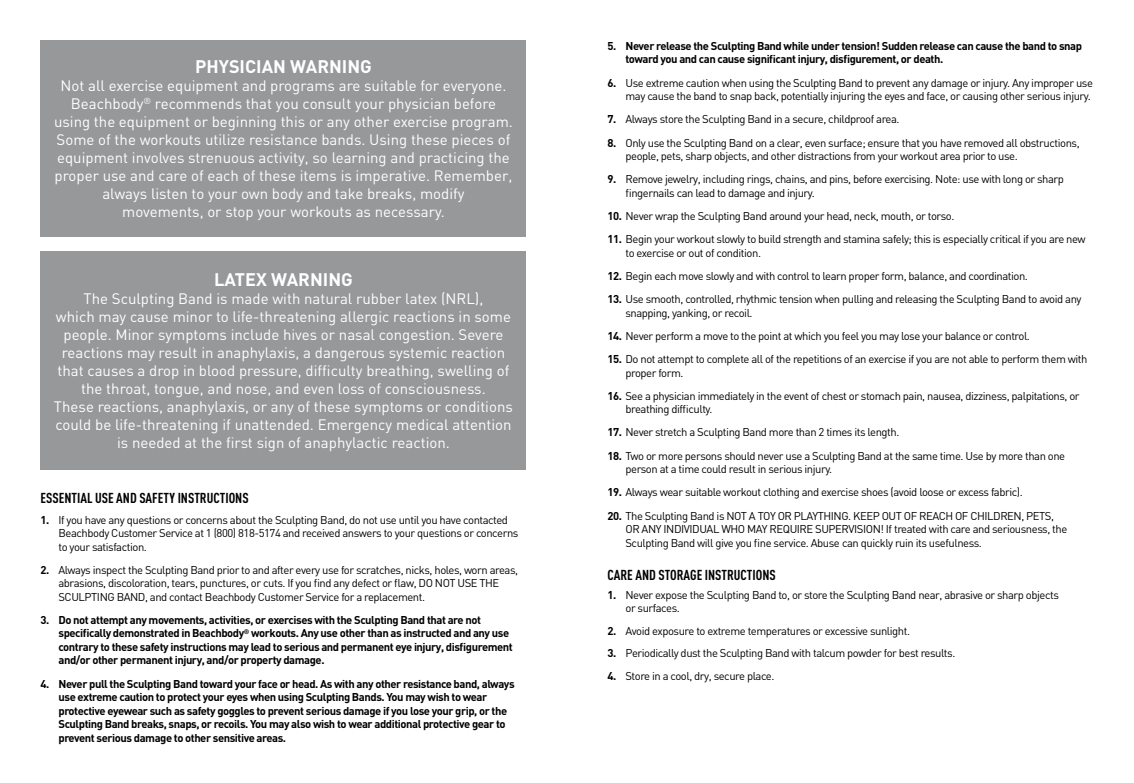
<style>
.page{position:relative;width:1134px;height:783px;background:#fff}
.page>*{position:absolute;margin:0;border:0;box-sizing:border-box;transform-origin:0 0}
.t1{font:700 18px "DIN";color:#fff}
.t2{font:15px/18px "DIN";color:#fff;text-align:center}
.t3{font:700 14.25px "DIN Cond";color:#000}
.t4{font:11.25px/13.5px "DIN";letter-spacing:-.04em;color:#000}
.t5{font:700 11.25px/13.5px "DIN";letter-spacing:-.04em;color:#000}
.s1{font-weight:700}
</style>
<div class="page">
<div style="left:40px;top:251px;width:486px;height:218px;background:#979899"></div>
<div style="left:40px;top:40px;width:486px;height:197px;background:#979899"></div>
<h1 class="t1" style="left:195px;top:55px;width:178px">PHYSICIAN WARNING</h1>
<p class="t2" style="left:54px;top:76px;width:460px">Not all exercise equipment and programs are suitable for everyone.<br>Beachbody<sup>®</sup> recommends that you consult your physician before using the equipment or beginning this or any other exercise program.<br>Some of the workouts utilize resistance bands. Using these pieces of equipment involves strenuous activity, so learning and practicing the proper use and care of each of these items is imperative. Remember, always listen to your own body and take breaks, modify<br>movements, or stop your workouts as necessary.</p>
<h1 class="t1" style="left:214px;top:268px;width:140px">LATEX WARNING</h1>
<p class="t2" style="left:54px;top:289px;width:460px">The Sculpting Band is made with natural rubber latex (NRL),<br>which may cause minor to life-threatening allergic reactions in some people. Minor symptoms include hives or nasal congestion. Severe reactions may result in anaphylaxis, a dangerous systemic reaction that causes a drop in blood pressure, difficulty breathing, swelling of the throat, tongue, and nose, and even loss of consciousness.<br>These reactions, anaphylaxis, or any of these symptoms or conditions could be life-threatening if unattended. Emergency medical attention is needed at the first sign of anaphylactic reaction.</p>
<p class="t3" style="left:40px;top:490px;width:210px">ESSENTIAL USE AND SAFETY INSTRUCTIONS</p>
<p class="t4" style="left:58px;top:513px;width:461px;text-indent:-18px"><span class="s1">1.</span> If you have any questions or concerns about the Sculpting Band, do not use until you have contacted<br>Beachbody Customer Service at 1 (800) 818-5174 and received answers to your questions or concerns to your satisfaction.</p>
<p class="t4" style="left:58px;top:563px;width:461px;text-indent:-18px"><span class="s1">2.</span> Always inspect the Sculpting Band prior to and after every use for scratches, nicks, holes, worn areas, abrasions, discoloration, tears, punctures, or cuts. If you find any defect or flaw, DO NOT USE THE<br>SCULPTING BAND, and contact Beachbody Customer Service for a replacement.</p>
<p class="t5" style="left:58px;top:613px;width:456px;text-indent:-18px">3. Do not attempt any movements, activities, or exercises with the Sculpting Band that are not specifically demonstrated in Beachbody<sup>®</sup> workouts. Any use other than as instructed and any use contrary to these safety instructions may lead to serious and permanent eye injury, disfigurement and/or other permanent injury, and/or property damage.</p>
<p class="t5" style="left:58px;top:676px;width:458px;text-indent:-18px">4. Never pull the Sculpting Band toward your face or head. As with any other resistance band, always use extreme caution to protect your eyes when using Sculpting Bands. You may wish to wear protective eyewear such as safety goggles to prevent serious damage if you lose your grip, or the Sculpting Band breaks, snaps, or recoils. You may also wish to wear additional protective gear to prevent serious damage to other sensitive areas.</p>
<p class="t5" style="left:625px;top:39px;width:458px;text-indent:-18px">5. Never release the Sculpting Band while under tension! Sudden release can cause the band to snap toward you and can cause significant injury, disfigurement, or death.</p>
<p class="t4" style="left:607px;top:76px;width:487px;text-align:right"><span class="s1">6.</span> Use extreme caution when using the Sculpting Band to prevent any damage or injury. Any improper use may cause the band to snap back, potentially injuring the eyes and face, or causing other serious injury.</p>
<p class="t4" style="left:608px;top:112px;width:294px"><span class="s1">7.</span> Always store the Sculpting Band in a secure, childproof area.</p>
<p class="t4" style="left:626px;top:135px;width:456px;text-indent:-18px"><span class="s1">8.</span> Only use the Sculpting Band on a clear, even surface; ensure that you have removed all obstructions, people, pets, sharp objects, and other distractions from your workout area prior to use.</p>
<p class="t4" style="left:626px;top:172px;width:440px;text-indent:-18px"><span class="s1">9.</span> Remove jewelry, including rings, chains, and pins, before exercising. Note: use with long or sharp fingernails can lead to damage and injury.</p>
<p class="t4" style="left:608px;top:209px;width:348px"><span class="s1">10.</span> Never wrap the Sculpting Band around your head, neck, mouth, or torso.</p>
<p class="t4" style="left:626px;top:232px;width:462px;text-indent:-18px"><span class="s1">11.</span> Begin your workout slowly to build strength and stamina safely; this is especially critical if you are new to exercise or out of condition.</p>
<p class="t4" style="left:608px;top:269px;width:422px"><span class="s1">12.</span> Begin each move slowly and with control to learn proper form, balance, and coordination.</p>
<p class="t4" style="left:626px;top:292px;width:458px;text-indent:-18px"><span class="s1">13.</span> Use smooth, controlled, rhythmic tension when pulling and releasing the Sculpting Band to avoid any snapping, yanking, or recoil.</p>
<p class="t4" style="left:608px;top:329px;width:424px"><span class="s1">14.</span> Never perform a move to the point at which you feel you may lose your balance or control.</p>
<p class="t4" style="left:626px;top:352px;width:464px;text-indent:-18px"><span class="s1">15.</span> Do not attempt to complete all of the repetitions of an exercise if you are not able to perform them with proper form.</p>
<p class="t4" style="left:626px;top:389px;width:456px;text-indent:-18px"><span class="s1">16.</span> See a physician immediately in the event of chest or stomach pain, nausea, dizziness, palpitations, or breathing difficulty.</p>
<p class="t4" style="left:608px;top:425px;width:293px"><span class="s1">17.</span> Never stretch a Sculpting Band more than 2 times its length.</p>
<p class="t4" style="left:626px;top:449px;width:441px;text-indent:-18px"><span class="s1">18.</span> Two or more persons should never use a Sculpting Band at the same time. Use by more than one person at a time could result in serious injury.</p>
<p class="t4" style="left:608px;top:485px;width:417px"><span class="s1">19.</span> Always wear suitable workout clothing and exercise shoes (avoid loose or excess fabric).</p>
<p class="t4" style="left:626px;top:509px;width:443px;text-indent:-18px"><span class="s1">20.</span> The Sculpting Band is NOT A TOY OR PLAYTHING. KEEP OUT OF REACH OF CHILDREN, PETS,<br>OR ANY INDIVIDUAL WHO MAY REQUIRE SUPERVISION! If treated with care and seriousness, the<br>Sculpting Band will give you fine service. Abuse can quickly ruin its usefulness.</p>
<p class="t3" style="left:608px;top:566px;width:170px">CARE AND STORAGE INSTRUCTIONS</p>
<p class="t4" style="left:626px;top:589px;width:435px;line-height:12.8px;text-indent:-18px"><span class="s1">1.</span> Never expose the Sculpting Band to, or store the Sculpting Band near, abrasive or sharp objects or surfaces.</p>
<p class="t4" style="left:608px;top:624px;width:304px"><span class="s1">2.</span> Avoid exposure to extreme temperatures or excessive sunlight.</p>
<p class="t4" style="left:608px;top:646px;width:349px"><span class="s1">3.</span> Periodically dust the Sculpting Band with talcum powder for best results.</p>
<p class="t4" style="left:608px;top:669px;width:169px"><span class="s1">4.</span> Store in a cool, dry, secure place.</p>
</div>
